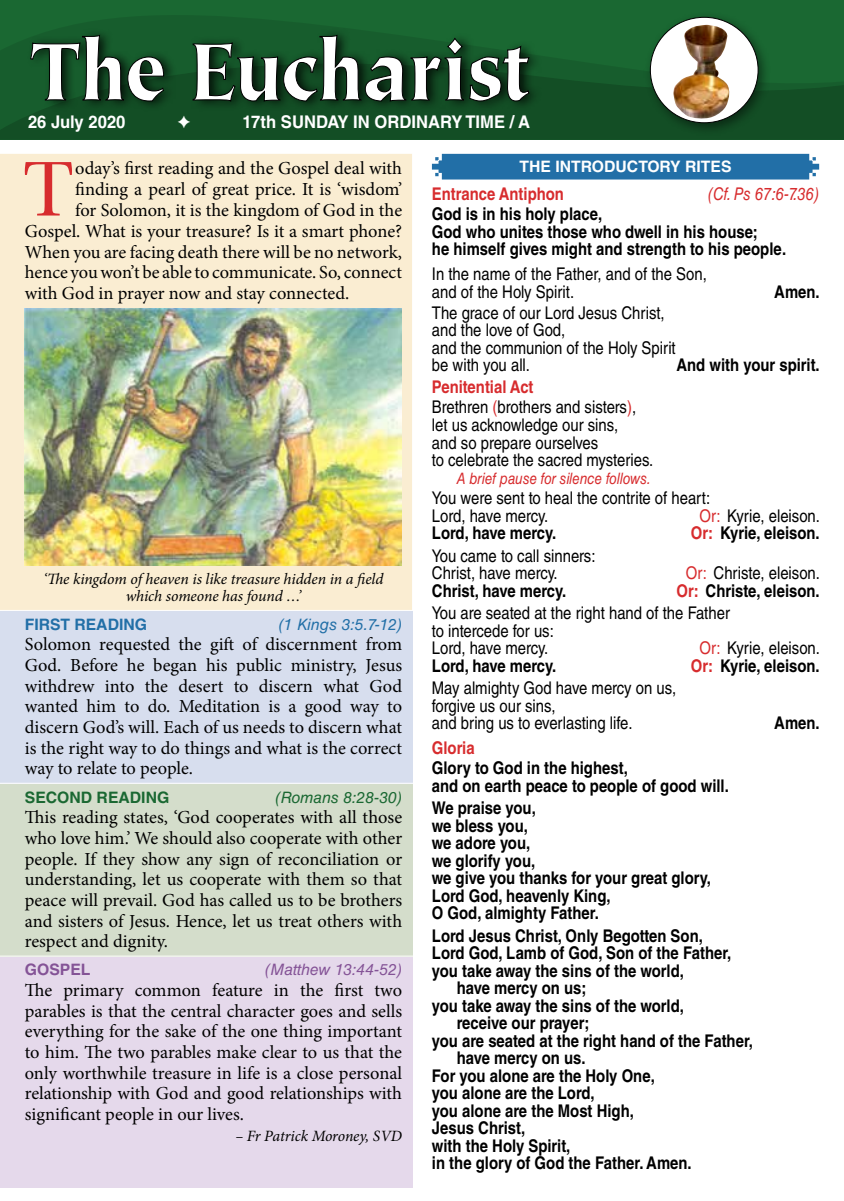
<style>
.page{position:relative;width:844px;height:1201px;background:#fff}
.page>*{position:absolute;margin:0;border:0;box-sizing:border-box;transform-origin:0 0}
.t1{font:81.02px "Giovanni Std";color:#d72c2e}
.t2{font:18.38px/20.7px "Minion Pro";letter-spacing:-.005em;color:#000;text-align:justify}
.t3{font:700 17.5px/17.5px "Helvetica LT Std";color:#000;scale:.85 1}
.t4{font:17.5px/17.5px "Helvetica LT Std";color:#000;scale:.85 1}
.t5{font:700 17.5px "Helvetica LT Std";color:#fff;scale:.95 1}
.t6{font:700 17.5px "Helvetica LT Std";color:#d72c2e;scale:.85 1}
.t7{font:italic 17.5px "Helvetica LT Std";color:#d72c2e;scale:.85 1}
.t8{font:italic 15.75px/17.5px "Minion Pro";letter-spacing:-.01em;color:#000;text-align:center}
.t9{font:italic 15.75px "Helvetica LT Std";color:#d72c2e;scale:.85 1}
.t10{font:700 15.75px "Helvetica LT Std";color:#fff}
.t11{font:italic 15.75px "Helvetica LT Std";color:#845396}
.t12{font:italic 15.75px "Helvetica LT Std";color:#226fa7}
.t13{font:italic 15.75px "Helvetica LT Std";color:#1a6832}
.t14{font:700 15.75px "Helvetica LT Std";color:#1a6832}
.t15{font:700 15.75px "Helvetica LT Std";color:#226fa7}
.t16{font:700 15.75px "Helvetica LT Std";color:#845396}
.s1{font-weight:700;color:#d72c2e}
.s2{color:#d72c2e}
.s3{font-weight:700}
</style>
<div class="page">
<div style="left:0;top:0;width:843px;height:140px;background:#1a6832"></div>
<svg style="left:0;top:15px;width:577px;height:47px"></svg>
<svg style="left:0;top:62px;width:843px;height:78px;fill:#134e25"></svg>
<div style="left:27px;top:29px;width:515px;height:83px;background:#000;opacity:.75"></div>
<svg style="left:30px;top:34px;width:500px;height:69px"></svg>
<div style="left:643px;top:11px;width:128px;height:125px;background:#000;opacity:.45"></div>
<div style="left:650px;top:17px;width:107px;height:106px;background:#fff;border-radius:50%"></div>
<img style="left:673px;top:25px;width:56px;height:94px">
<div style="left:432px;top:154px;width:387px;height:25px;background:#226fa7"></div>
<div style="left:0;top:154px;width:412px;height:456px;background:#faedd2"></div>
<div style="left:0;top:611px;width:412px;height:173px;background:#d7deee"></div>
<div style="left:0;top:784px;width:412px;height:173px;background:#d4ddcb"></div>
<div style="left:0;top:957px;width:412px;height:231px;background:#e5d9eb"></div>
<img style="left:25px;top:309px;width:376px;height:256px">
<hr style="left:0;top:782px;width:417px;height:1px;background:#fff">
<hr style="left:0;top:955px;width:417px;height:1px;background:#fff">
<svg style="left:178px;top:115px;width:12px;height:13px"></svg>
<p class="t5" style="left:28px;top:111px;width:104px">26 July 2020</p>
<p class="t5" style="left:242px;top:111px;width:304px">17th SUNDAY IN ORDINARY TIME / A</p>
<p class="t10" style="left:519px;top:157px;width:213px">THE INTRODUCTORY RITES</p>
<p class="t6" style="left:432px;top:183px;width:157px">Entrance Antiphon</p>
<p class="t7" style="left:708px;top:184px;width:132px">(Cf. Ps 67:6-7.36)</p>
<p class="t3" style="left:432px;top:205px;width:418px">God is in his holy place,<br>God who unites those who dwell in his house;<br>he himself gives might and strength to his people.</p>
<p class="t4" style="left:432px;top:265px;width:325px">In the name of the Father, and of the Son, and of the Holy Spirit.</p>
<h1 class="t1" style="left:27px;top:143px;width:45px">T</h1>
<p class="t2" style="left:75px;top:158px;width:328px">oday’s first reading and the Gospel deal with</p>
<p class="t2" style="left:75px;top:179px;width:328px">finding a pearl of great price. It is ‘wisdom’</p>
<p class="t2" style="left:75px;top:200px;width:328px">for Solomon, it is the kingdom of God in the</p>
<p class="t2" style="left:25px;top:221px;width:379px">Gospel. What is your treasure? Is it a smart phone?</p>
<p class="t2" style="left:25px;top:241px;width:378px">When you are facing death there will be no network,</p>
<p class="t2" style="left:25px;top:262px;width:378px">hence you won’t be able to communicate. So, connect</p>
<p class="t2" style="left:25px;top:283px;width:326px">with God in prayer now and stay connected.</p>
<p class="t3" style="left:774px;top:282px;width:55px">Amen.</p>
<p class="t8" style="left:43px;top:570px;width:341px">‘The kingdom of heaven is like treasure hidden in a field which someone has found …’</p>
<p class="t15" style="left:25px;top:614px;width:124px">FIRST READING</p>
<p class="t12" style="left:279px;top:615px;width:125px">(1 Kings 3:5.7-12)</p>
<p class="t2" style="left:25px;top:634px;width:379px">Solomon requested the gift of discernment from God. Before he began his public ministry, Jesus withdrew into the desert to discern what God wanted him to do. Meditation is a good way to discern God’s will. Each of us needs to discern what is the right way to do things and what is the correct way to relate to people.</p>
<p class="t14" style="left:25px;top:787px;width:146px">SECOND READING</p>
<p class="t13" style="left:275px;top:788px;width:128px">(Romans 8:28-30)</p>
<p class="t2" style="left:25px;top:807px;width:379px">This reading states, ‘God cooperates with all those who love him.’ We should also cooperate with other people. If they show any sign of reconciliation or understanding, let us cooperate with them so that peace will prevail. God has called us to be brothers and sisters of Jesus. Hence, let us treat others with respect and dignity.</p>
<p class="t16" style="left:25px;top:960px;width:67px">GOSPEL</p>
<p class="t11" style="left:265px;top:960px;width:138px">(Matthew 13:44-52)</p>
<p class="t2" style="left:25px;top:980px;width:379px">The primary common feature in the first two parables is that the central character goes and sells everything for the sake of the one thing important to him. The two parables make clear to us that the only worthwhile treasure in life is a close personal relationship with God and good relationships with significant people in our lives.</p>
<p class="t8" style="left:235px;top:1126px;width:168px">– Fr Patrick Moroney, SVD</p>
<p class="t4" style="left:432px;top:303px;width:288px">The grace of our Lord Jesus Christ, and the love of God,<br>and the communion of the Holy Spirit be with you all.</p>
<p class="t3" style="left:676px;top:356px;width:170px">And with your spirit.</p>
<p class="t4" style="left:432px;top:377px;width:242px;line-height:19.9px"><span class="s1">Penitential Act<br></span>Brethren <span class="s2">(</span>brothers and sisters<span class="s2">)</span>,</p>
<p class="t4" style="left:432px;top:416px;width:262px">let us acknowledge our sins,<br>and so prepare ourselves<br>to celebrate the sacred mysteries.</p>
<p class="t9" style="left:456px;top:469px;width:230px">A brief pause for silence follows.</p>
<p class="t4" style="left:432px;top:489px;width:329px">You were sent to heal the contrite of heart:<br>Lord, have mercy.</p>
<p class="t4" style="left:699px;top:507px;width:143px"><span class="s2">Or:</span> Kyrie, eleison.</p>
<p class="t3" style="left:432px;top:524px;width:148px">Lord, have mercy.</p>
<p class="t3" style="left:690px;top:524px;width:153px"><span class="s2">Or:</span> Kyrie, eleison.</p>
<p class="t4" style="left:432px;top:547px;width:194px">You came to call sinners:<br>Christ, have mercy.</p>
<p class="t4" style="left:685px;top:564px;width:159px"><span class="s2">Or:</span> Christe, eleison.</p>
<p class="t4" style="left:432px;top:579px;width:457px;line-height:22.4px;text-indent:244px"><span class="s1">Or:</span> <span class="s3">Christe, eleison.<br></span>You are seated at the right hand of the Father</p>
<p class="t4" style="left:432px;top:621px;width:145px">to intercede for us:<br>Lord, have mercy.</p>
<p class="t3" style="left:432px;top:581px;width:159px">Christ, have mercy.</p>
<p class="t4" style="left:699px;top:639px;width:143px"><span class="s2">Or:</span> Kyrie, eleison.</p>
<p class="t3" style="left:432px;top:656px;width:148px">Lord, have mercy.</p>
<p class="t3" style="left:690px;top:656px;width:153px"><span class="s2">Or:</span> Kyrie, eleison.</p>
<p class="t4" style="left:432px;top:679px;width:289px">May almighty God have mercy on us, forgive us our sins,<br>and bring us to everlasting life.</p>
<p class="t3" style="left:774px;top:714px;width:55px">Amen.</p>
<p class="t6" style="left:432px;top:737px;width:52px">Gloria</p>
<p class="t3" style="left:432px;top:759px;width:351px">Glory to God in the highest,<br>and on earth peace to people of good will.</p>
<p class="t3" style="left:432px;top:799px;width:330px">We praise you,<br>we bless you,<br>we adore you,<br>we glorify you,<br>we give you thanks for your great glory,<br>Lord God, heavenly King,<br>O God, almighty Father.</p>
<p class="t3" style="left:432px;top:926px;width:320px">Lord Jesus Christ, Only Begotten Son,</p>
<p class="t3" style="left:432px;top:944px;width:354px">Lord God, Lamb of God, Son of the Father,</p>
<p class="t3" style="left:432px;top:961px;width:298px">you take away the sins of the world,</p>
<p class="t3" style="left:456px;top:979px;width:154px">have mercy on us;</p>
<p class="t3" style="left:432px;top:996px;width:298px">you take away the sins of the world,</p>
<p class="t3" style="left:456px;top:1014px;width:157px">receive our prayer;</p>
<p class="t3" style="left:432px;top:1031px;width:379px">you are seated at the right hand of the Father,</p>
<p class="t3" style="left:456px;top:1049px;width:153px">have mercy on us.</p>
<p class="t3" style="left:432px;top:1066px;width:264px">For you alone are the Holy One,</p>
<p class="t3" style="left:432px;top:1084px;width:193px">you alone are the Lord,</p>
<p class="t3" style="left:432px;top:1101px;width:239px">you alone are the Most High,</p>
<p class="t3" style="left:432px;top:1119px;width:111px">Jesus Christ,</p>
<p class="t3" style="left:432px;top:1136px;width:164px">with the Holy Spirit,</p>
<p class="t3" style="left:432px;top:1154px;width:307px">in the glory of God the Father. Amen.</p>
</div>
